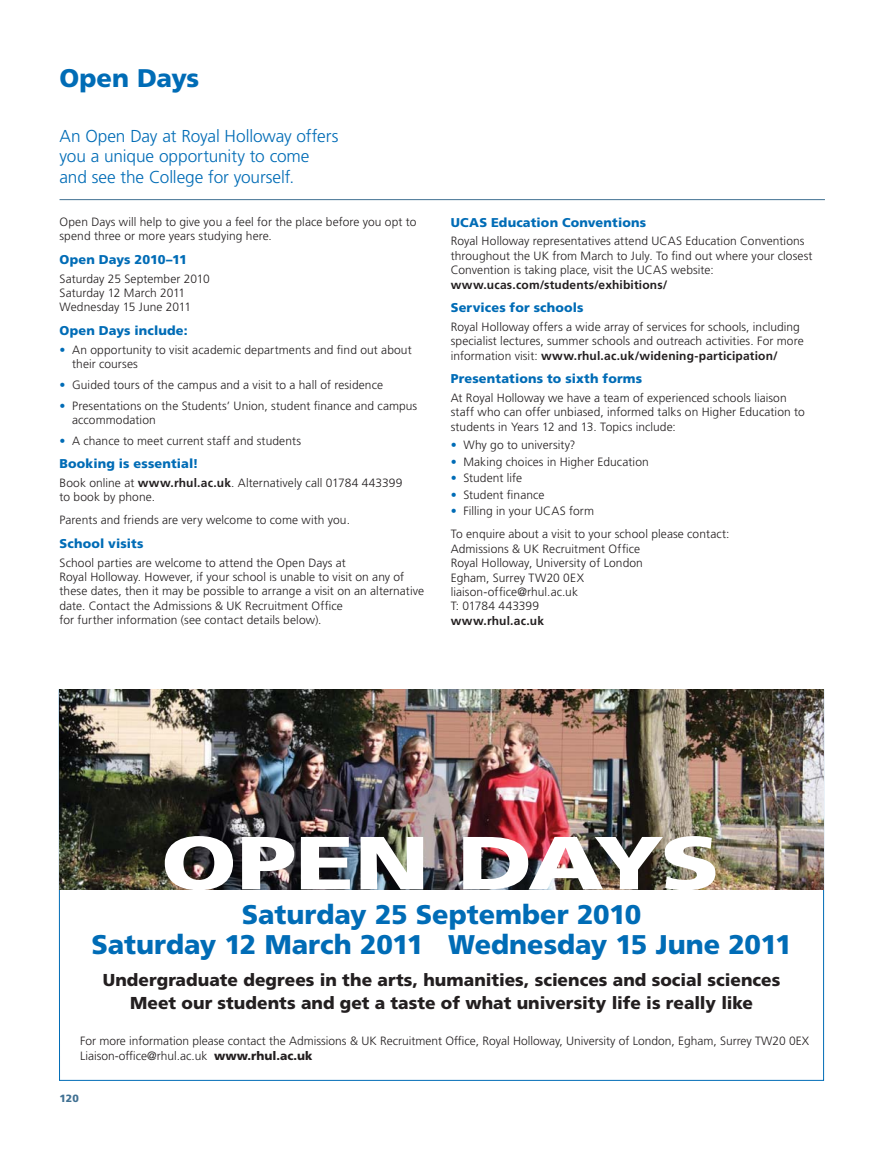
<style>
.page{position:relative;width:893px;height:1149px;background:#fff}
.page>*{position:absolute;margin:0;border:0;box-sizing:border-box;transform-origin:0 0}
.t1{font:900 75px "Frutiger LT Std";letter-spacing:-.025em;color:#fff;scale:1.3 1}
.t2{font:900 27px/30px "Frutiger LT Std";color:#006cb6;text-align:center}
.t3{font:900 25.5px "Frutiger LT Std";letter-spacing:-.005em;color:#006cb6}
.t4{font:900 17.25px/23.1px "Frutiger LT Std";color:#231f20;text-align:center}
.t5{font:300 17.25px/20.7px "Frutiger LT Std";letter-spacing:-.01em;color:#006cb6}
.t6{font:900 12.75px "Frutiger LT Std";letter-spacing:.01em;color:#006cb6}
.t7{font:300 12px/14.4px "Frutiger LT Std";letter-spacing:.005em;color:#231f20}
.t8{font:700 12px "Frutiger LT Std";letter-spacing:.015em;color:#231f20}
.t9{font:900 10.5px "Frutiger LT Std";color:#417193}
.s1{color:#006cb6}
.s2{font-weight:700}
.s3{font-weight:900}
</style>
<div class="page">
<hr style="left:60px;top:199px;width:765px;height:1px;background:#417193">
<img style="left:60px;top:689px;width:764px;height:199px">
<h3 class="t3" style="left:60px;top:67px;width:141px">Open Days</h3>
<h3 class="t5" style="left:60px;top:126px;width:280px">An Open Day at Royal Holloway offers you a unique opportunity to come and see the College for yourself.</h3>
<p class="t7" style="left:60px;top:215px;width:358px">Open Days will help to give you a feel for the place before you opt to spend three or more years studying here.</p>
<p class="t6" style="left:60px;top:254px;width:129px">Open Days 2010–11</p>
<p class="t7" style="left:60px;top:272px;width:152px">Saturday 25 September 2010<br>Saturday 12 March 2011<br>Wednesday 15 June 2011</p>
<p class="t6" style="left:60px;top:325px;width:130px">Open Days include:</p>
<p class="t7" style="left:72px;top:343px;width:341px;text-indent:-13px"><span class="s1">•</span> An opportunity to visit academic departments and find out about their courses</p>
<p class="t7" style="left:60px;top:378px;width:325px"><span class="s1">•</span> Guided tours of the campus and a visit to a hall of residence</p>
<p class="t7" style="left:72px;top:399px;width:347px;text-indent:-13px"><span class="s1">•</span> Presentations on the Students’ Union, student finance and campus accommodation</p>
<p class="t7" style="left:60px;top:434px;width:243px"><span class="s1">•</span> A chance to meet current staff and students</p>
<p class="t6" style="left:60px;top:458px;width:141px">Booking is essential!</p>
<p class="t7" style="left:60px;top:476px;width:344px">Book online at <span class="s2">www.rhul.ac.uk</span>. Alternatively call 01784 443399 to book by phone.</p>
<p class="t7" style="left:60px;top:513px;width:292px">Parents and friends are very welcome to come with you.</p>
<p class="t6" style="left:60px;top:538px;width:86px">School visits</p>
<p class="t7" style="left:60px;top:555px;width:366px">School parties are welcome to attend the Open Days at<br>Royal Holloway. However, if your school is unable to visit on any of these dates, then it may be possible to arrange a visit on an alternative date. Contact the Admissions &amp; UK Recruitment Office<br>for further information (see contact details below).</p>
<p class="t6" style="left:451px;top:217px;width:197px">UCAS Education Conventions</p>
<p class="t7" style="left:451px;top:234px;width:363px">Royal Holloway representatives attend UCAS Education Conventions throughout the UK from March to July. To find out where your closest<br>Convention is taking place, visit the UCAS website:</p>
<p class="t8" style="left:451px;top:279px;width:218px">www.ucas.com/students/exhibitions/</p>
<p class="t6" style="left:451px;top:302px;width:134px">Services for schools</p>
<p class="t7" style="left:451px;top:320px;width:354px">Royal Holloway offers a wide array of services for schools, including specialist lectures, summer schools and outreach activities. For more information visit: <span class="s2">www.rhul.ac.uk/widening-participation/</span></p>
<p class="t6" style="left:451px;top:373px;width:193px">Presentations to sixth forms</p>
<p class="t7" style="left:451px;top:391px;width:356px">At Royal Holloway we have a team of experienced schools liaison staff who can offer unbiased, informed talks on Higher Education to students in Years 12 and 13. Topics include:</p>
<p class="t7" style="left:451px;top:438px;width:126px"><span class="s1">•</span> Why go to university?</p>
<p class="t7" style="left:451px;top:455px;width:200px"><span class="s1">•</span> Making choices in Higher Education</p>
<p class="t7" style="left:451px;top:471px;width:73px"><span class="s1">•</span> Student life</p>
<p class="t7" style="left:451px;top:488px;width:95px"><span class="s1">•</span> Student finance</p>
<p class="t7" style="left:451px;top:500px;width:280px;line-height:23px"><span class="s1">•</span> Filling in your UCAS form<br>To enquire about a visit to your school please contact:</p>
<p class="t7" style="left:451px;top:541px;width:194px">Admissions &amp; UK Recruitment Office<br>Royal Holloway, University of London<br>Egham, Surrey TW20 0EX liaison-office@rhul.ac.uk<br>T: 01784 443399</p>
<p class="t8" style="left:451px;top:615px;width:95px">www.rhul.ac.uk</p>
<h1 class="t1" style="left:161px;top:830px;width:431px">OPEN DAYS</h1>
<h2 class="t2" style="left:91px;top:900px;width:702px">Saturday 25 September 2010<br>Saturday 12 March 2011 Wednesday 15 June 2011</h2>
<h3 class="t4" style="left:103px;top:968px;width:679px">Undergraduate degrees in the arts, humanities, sciences and social sciences<br>Meet our students and get a taste of what university life is really like</h3>
<p class="t7" style="left:80px;top:1033px;width:730px;line-height:15px">For more information please contact the Admissions &amp; UK Recruitment Office, Royal Holloway, University of London, Egham, Surrey TW20 0EX<br>Liaison-office@rhul.ac.uk <span class="s3">www.rhul.ac.uk</span></p>
<p class="t9" style="left:60px;top:1093px;width:21px">120</p>
</div>
